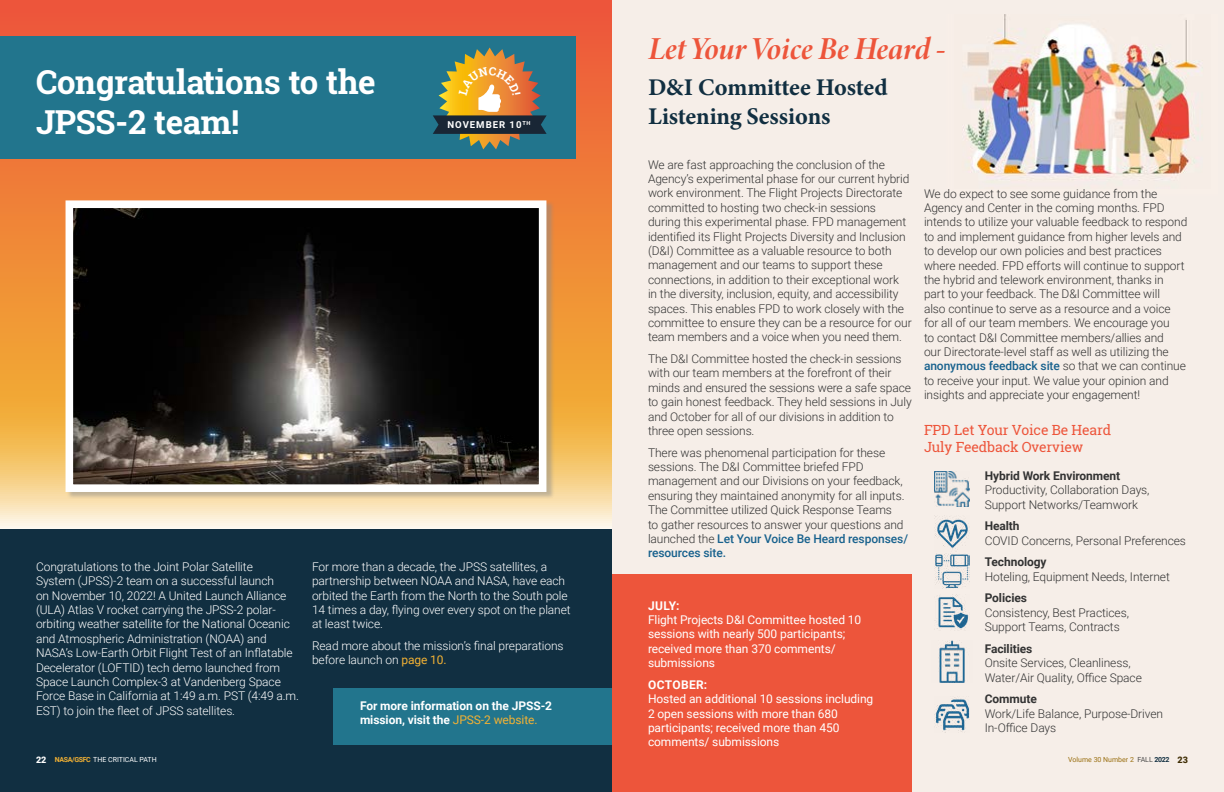
<style>
.page{position:relative;width:1224px;height:792px;background:#fff}
.page>*{position:absolute;margin:0;border:0;box-sizing:border-box;transform-origin:0 0}
.comings_h1{font:700 33px/39.6px "Roboto Slab";letter-spacing:-.01em;color:#fff}
.t1{font:italic 32px "Minion Variable Concept";letter-spacing:-.005em;color:#ed553b}
.t2{font:24px/28.8px "Minion Variable Concept";letter-spacing:-.005em;color:#112f41}
.body_h1{font:14px/16.8px "Roboto Slab";letter-spacing:-.01em;color:#ed553b}
.body{font:300 12px/14.4px "Roboto";letter-spacing:-.005em;color:#333}
.body-2{font:300 12px/14.4px "Roboto";letter-spacing:-.005em;color:#fff}
.body-3{font:12px/14.4px "Roboto";letter-spacing:-.005em;color:#fff}
.body-4{font:700 12px/14.4px "Roboto";letter-spacing:-.005em;color:#fff}
.t3{font:700 9.6px "Roboto";letter-spacing:.1em;color:#fff}
.t4{font:7px "Roboto";color:#fff}
.t5{font:7px "Roboto";color:#9a6f11}
.s1{font-weight:400;color:#f2b134}
.s2{font-weight:500;color:#17618d}
.s3{font-weight:700}
.s4{font-weight:900;font-size:9px}
.s5{font-weight:700;color:#f2b134}
.s6{color:#4c4c4c}
.s7{font-weight:700;color:#112f41}
.s8{font-weight:900;font-size:9px;color:#402e04}
</style>
<div class="page">
<svg style="left:0;top:0;width:612px;height:529px;background:#f19356"></svg>
<div style="left:0;top:529px;width:612px;height:263px;background:#112f41"></div>
<div style="left:333px;top:688px;width:279px;height:56px;background:#22758d"></div>
<div style="left:612px;top:0;width:612px;height:792px;background:#f6eee8"></div>
<img style="left:963px;top:14px;width:240px;height:165px">
<div style="left:612px;top:575px;width:300px;height:217px;background:#ed553b"></div>
<img style="left:934px;top:471px;width:36px;height:36px">
<img style="left:935px;top:554px;width:35px;height:35px">
<img style="left:938px;top:641px;width:27px;height:41px">
<img style="left:934px;top:515px;width:35px;height:35px">
<img style="left:937px;top:594px;width:32px;height:36px">
<img style="left:934px;top:697px;width:36px;height:35px">
<div style="left:66px;top:201px;width:488px;height:299px;background:#8c8c8c;opacity:.5"></div>
<img style="left:75px;top:209px;width:462px;height:274px">
<div style="left:66px;top:200px;width:480px;height:292px;border:8px solid #fff"></div>
<div style="left:0;top:36px;width:576px;height:123px;background:#22758d"></div>
<svg style="left:433px;top:48px;width:114px;height:101px"></svg>
<h1 class="comings_h1" style="left:36px;top:62px;width:341px">Congratulations to the<br>JPSS-2 team!</h1>
<p class="t3" style="left:447px;top:119px;width:85px">NOVEMBER 10<sup>TH</sup></p>
<p class="body-2" style="left:36px;top:559px;width:265px">Congratulations to the Joint Polar Satellite<br>System (JPSS)-2 team on a successful launch<br>on November 10, 2022! A United Launch Alliance (ULA) Atlas V rocket carrying the JPSS-2 polar&shy;orbiting weather satellite for the National Oceanic and Atmospheric Administration (NOAA) and NASA’s Low-Earth Orbit Flight Test of an Inflatable Decelerator (LOFTID) tech demo launched from Space Launch Complex-3 at Vandenberg Space Force Base in California at 1:49 a.m. PST (4:49 a.m.<br>EST) to join the fleet of JPSS satellites.</p>
<p class="body-2" style="left:312px;top:559px;width:260px">For more than a decade, the JPSS satellites, a partnership between NOAA and NASA, have each orbited the Earth from the North to the South pole 14 times a day, flying over every spot on the planet at least twice.</p>
<p class="body-2" style="left:312px;top:638px;width:253px">Read more about the mission’s final preparations before launch on <span class="s1">page 10.</span></p>
<p class="body-4" style="left:360px;top:698px;width:194px">For more information on the JPSS-2 mission, visit the <span class="s1">JPSS-2 website.</span></p>
<p class="t1" style="left:648px;top:26px;width:299px">Let Your Voice Be Heard -</p>
<p class="t2" style="left:648px;top:72px;width:241px">D&amp;I Committee Hosted<br>Listening Sessions</p>
<p class="body" style="left:648px;top:157px;width:265px">We are fast approaching the conclusion of the Agency’s experimental phase for our current hybrid work environment. The Flight Projects Directorate committed to hosting two check-in sessions during this experimental phase. FPD management identified its Flight Projects Diversity and Inclusion (D&amp;I) Committee as a valuable resource to both management and our teams to support these connections, in addition to their exceptional work<br>in the diversity, inclusion, equity, and accessibility spaces. This enables FPD to work closely with the committee to ensure they can be a resource for our team members and a voice when you need them.</p>
<p class="body" style="left:648px;top:351px;width:265px">The D&amp;I Committee hosted the check-in sessions with our team members at the forefront of their minds and ensured the sessions were a safe space to gain honest feedback. They held sessions in July and October for all of our divisions in addition to three open sessions.</p>
<p class="body" style="left:648px;top:445px;width:262px">There was phenomenal participation for these sessions. The D&amp;I Committee briefed FPD management and our Divisions on your feedback, ensuring they maintained anonymity for all inputs.<br>The Committee utilized Quick Response Teams<br>to gather resources to answer your questions and launched the <span class="s2">Let Your Voice Be Heard responses/ resources site.</span></p>
<p class="body-3" style="left:648px;top:598px;width:215px"><span class="s3">JULY:<br></span>Flight Projects D&amp;I Committee hosted 10 sessions with nearly 500 participants; received more than 370 comments/ submissions</p>
<p class="body-3" style="left:648px;top:677px;width:227px"><span class="s3">OCTOBER:<br></span>Hosted an additional 10 sessions including<br>2 open sessions with more than 680 participants; received more than 450 comments/ submissions</p>
<p class="body" style="left:924px;top:186px;width:265px">We do expect to see some guidance from the Agency and Center in the coming months. FPD intends to utilize your valuable feedback to respond to and implement guidance from higher levels and to develop our own policies and best practices where needed. FPD efforts will continue to support the hybrid and telework environment, thanks in part to your feedback. The D&amp;I Committee will<br>also continue to serve as a resource and a voice for all of our team members. We encourage you<br>to contact D&amp;I Committee members/allies and<br>our Directorate-level staff as well as utilizing the <span class="s2">anonymous feedback site</span> so that we can continue to receive your input. We value your opinion and insights and appreciate your engagement!</p>
<h1 class="body_h1" style="left:924px;top:422px;width:189px">FPD Let Your Voice Be Heard<br>July Feedback Overview</h1>
<p class="body" style="left:985px;top:468px;width:166px"><span class="s3">Hybrid Work Environment<br></span>Productivity, Collaboration Days,<br>Support Networks/Teamwork</p>
<p class="body" style="left:985px;top:518px;width:203px"><span class="s3">Health<br></span>COVID Concerns, Personal Preferences</p>
<p class="body" style="left:985px;top:554px;width:187px"><span class="s3">Technology<br></span>Hoteling, Equipment Needs, Internet</p>
<p class="body" style="left:985px;top:590px;width:146px"><span class="s3">Policies<br></span>Consistency, Best Practices,<br>Support Teams, Contracts</p>
<p class="body" style="left:985px;top:641px;width:159px"><span class="s3">Facilities<br></span>Onsite Services, Cleanliness,<br>Water/Air Quality, Office Space</p>
<p class="body" style="left:985px;top:691px;width:180px"><span class="s3">Commute<br></span>Work/Life Balance, Purpose-Driven<br>In-Office Days</p>
<p class="t4" style="left:36px;top:755px;width:122px"><span class="s4">22</span> <span class="s5">NASA/GSFC</span> THE CRITICAL PATH</p>
<p class="t5" style="left:1068px;top:755px;width:121px">Volume 30 Number 2 <span class="s6">FALL</span> <span class="s7">2022</span> <span class="s8">23</span></p>
</div>
